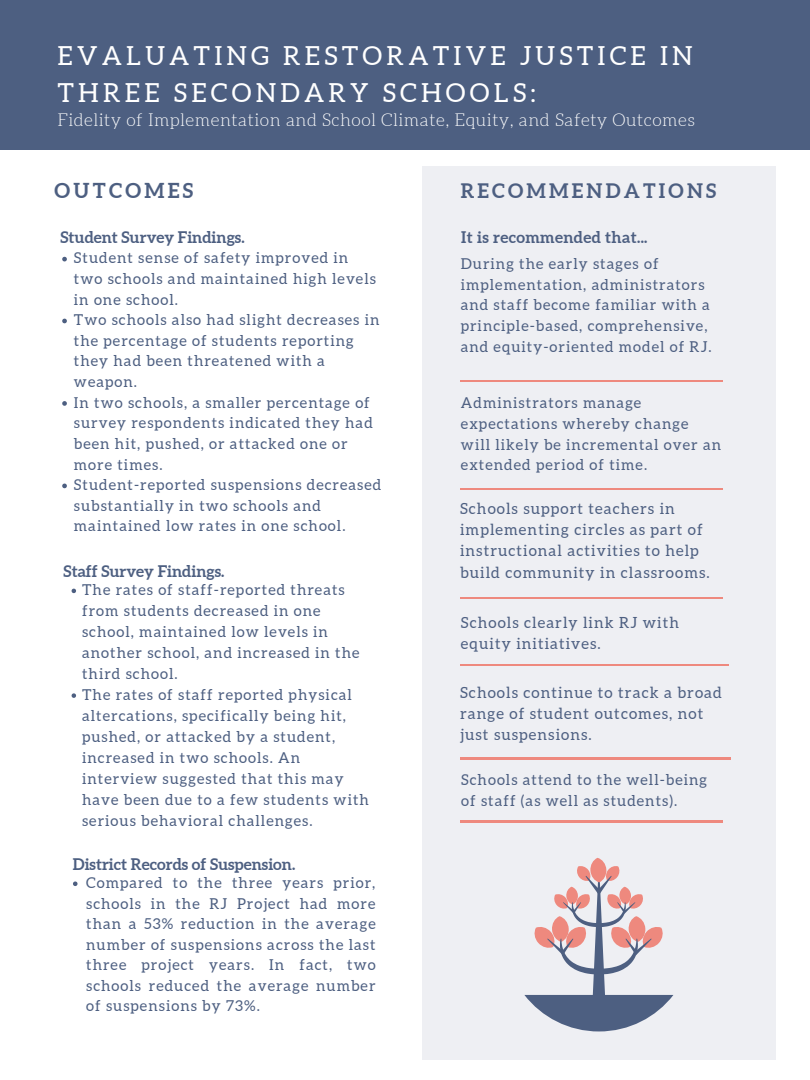
<style>
.page{position:relative;width:810px;height:1080px;background:#fff}
.page>*{position:absolute;margin:0;border:0;box-sizing:border-box;transform-origin:0 0}
.t1{font:26.25px/36.6px "Aleo";letter-spacing:.16em;color:#fff}
.t2{font:700 20.56px "Aleo";letter-spacing:.16em;color:#4d5f81}
.t3{font:700 20px "Aleo";letter-spacing:.16em;color:#4d5f81}
.t4{font:300 17.5px "Aleo";letter-spacing:.03em;color:#fff}
.t5{font:700 16px "Aleo";color:#4d5f81}
.t6{font:700 16px "Aleo";letter-spacing:.02em;color:#4d5f81}
.t7{font:15.44px/21.2px "Aleo";letter-spacing:.07em;color:#4d5f81}
.t8{font:15.38px/21.2px "Aleo";letter-spacing:.07em;color:#4d5f81}
.t9{font:15px/20.6px "Aleo";letter-spacing:.07em;color:#4d5f81}
</style>
<div class="page">
<div style="left:0;top:0;width:810px;height:150px;background:#4d5f81"></div>
<div style="left:423px;top:166px;width:352px;height:894px;background:#eeeff3"></div>
<hr style="left:461px;top:380px;width:262px;height:2px;background:#ee897e">
<hr style="left:461px;top:488px;width:262px;height:2px;background:#ee897e">
<hr style="left:460px;top:598px;width:262px;height:1px;background:#ee897e">
<hr style="left:460px;top:664px;width:269px;height:2px;background:#ee897e">
<hr style="left:460px;top:758px;width:270px;height:1px;background:#ee897e">
<hr style="left:460px;top:821px;width:262px;height:1px;background:#ee897e">
<svg style="left:62px;top:257px;width:5px;height:4px"></svg>
<svg style="left:62px;top:319px;width:5px;height:4px"></svg>
<svg style="left:62px;top:401px;width:5px;height:5px"></svg>
<svg style="left:62px;top:484px;width:5px;height:4px"></svg>
<svg style="left:72px;top:589px;width:4px;height:4px"></svg>
<svg style="left:72px;top:693px;width:4px;height:5px"></svg>
<svg style="left:73px;top:882px;width:5px;height:4px"></svg>
<svg style="left:524px;top:858px;width:149px;height:173px"></svg>
<h1 class="t1" style="left:58px;top:37px;width:637px">EVALUATING RESTORATIVE JUSTICE IN<br>THREE SECONDARY SCHOOLS:</h1>
<p class="t4" style="left:58px;top:110px;width:639px">Fidelity of Implementation and School Climate, Equity, and Safety Outcomes</p>
<h2 class="t2" style="left:54px;top:179px;width:140px">OUTCOMES</h2>
<h3 class="t3" style="left:461px;top:179px;width:257px">RECOMMENDATIONS</h3>
<p class="t5" style="left:61px;top:228px;width:186px">Student Survey Findings.</p>
<p class="t6" style="left:461px;top:228px;width:188px">It is recommended that...</p>
<p class="t9" style="left:74px;top:248px;width:309px">Student sense of safety improved in<br>two schools and maintained high levels in one school.<br>Two schools also had slight decreases in the percentage of students reporting they had been threatened with a weapon.<br>In two schools, a smaller percentage of survey respondents indicated they had been hit, pushed, or attacked one or more times.<br>Student-reported suspensions decreased substantially in two schools and maintained low rates in one school.</p>
<p class="t5" style="left:64px;top:562px;width:162px">Staff Survey Findings.</p>
<p class="t9" style="left:82px;top:579px;width:288px;line-height:20.9px">The rates of staff-reported threats from students decreased in one school, maintained low levels in another school, and increased in the third school.<br>The rates of staff reported physical altercations, specifically being hit, pushed, or attacked by a student, increased in two schools. An interview suggested that this may have been due to a few students with serious behavioral challenges.</p>
<p class="t5" style="left:73px;top:855px;width:224px">District Records of Suspension.</p>
<p class="t9" style="left:86px;top:873px;width:291px;text-align:justify">Compared to the three years prior, schools in the RJ Project had more than a 53% reduction in the average number of suspensions across the last three project years. In fact, two schools reduced the average number of suspensions by 73%.</p>
<p class="t9" style="left:461px;top:253px;width:252px">During the early stages of implementation, administrators and staff become familiar with a principle-based, comprehensive, and equity-oriented model of RJ.</p>
<p class="t9" style="left:461px;top:392px;width:262px">Administrators manage expectations whereby change will likely be incremental over an extended period of time.</p>
<p class="t7" style="left:460px;top:498px;width:251px">Schools support teachers in implementing circles as part of instructional activities to help build community in classrooms.</p>
<p class="t8" style="left:461px;top:612px;width:220px">Schools clearly link RJ with equity initiatives.</p>
<p class="t7" style="left:460px;top:681px;width:263px">Schools continue to track a broad range of student outcomes, not just suspensions.</p>
<p class="t9" style="left:461px;top:770px;width:248px">Schools attend to the well-being of staff (as well as students).</p>
</div>
